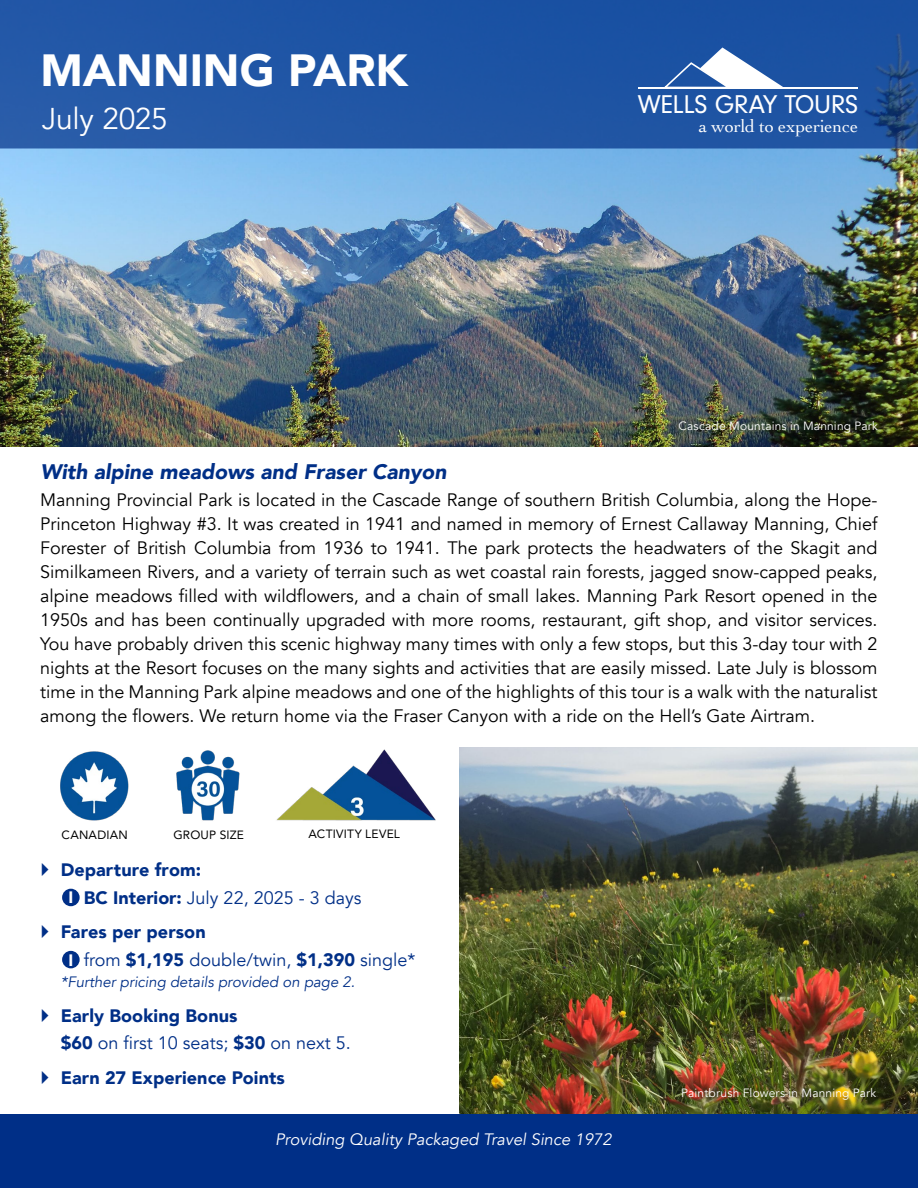
<style>
.page{position:relative;width:918px;height:1188px;background:#fff}
.page>*{position:absolute;margin:0;border:0;box-sizing:border-box;transform-origin:0 0}
.t1{font:900 45px "Avenir";color:#fff}
.t2{font:30px "Avenir";letter-spacing:-.01em;color:#fff}
.t3{font:26.7px "Neuzeit Gro";letter-spacing:-.015em;color:#fff}
.t4{font:italic 900 21px "Avenir";color:#002f87}
.t5{font:18.15px "Cochin";letter-spacing:-.005em;color:#fff}
.t6{font:18px/24px "Avenir";color:#000;text-align:justify}
.t7{font:900 18px/27.8px "Avenir";letter-spacing:.005em;color:#002f87}
.t8{font:italic 16.5px "Avenir";color:#fff}
.t9{font:900 16.5px "Avenir";color:#fff}
.t10{font:italic 15px "Avenir";color:#002f87}
.t11{font:12px "Avenir";letter-spacing:.015em;color:#fff}
.t12{font:12px "Avenir";letter-spacing:.02em;color:#000}
.s1{font-weight:400}
</style>
<div class="page">
<img style="left:276px;top:749px;width:160px;height:72px">
<img style="left:0;top:148px;width:918px;height:298px">
<img style="left:459px;top:747px;width:459px;height:368px">
<div style="left:62px;top:889px;width:18px;height:17px;background:#002f87;border-radius:50%"></div>
<div style="left:62px;top:951px;width:18px;height:17px;background:#002f87;border-radius:50%"></div>
<div style="left:0;top:0;width:918px;height:148px;background:#1f55a4"></div>
<div style="left:0;top:1115px;width:918px;height:73px;background:#002f87"></div>
<hr style="left:638px;top:87px;width:219px;height:1px;background:#fff">
<svg style="left:663px;top:47px;width:121px;height:42px"></svg>
<img style="left:60px;top:751px;width:69px;height:70px">
<img style="left:176px;top:750px;width:64px;height:71px">
<h1 class="t1" style="left:40px;top:31px;width:369px">MANNING PARK</h1>
<h2 class="t2" style="left:42px;top:101px;width:127px">July 2025</h2>
<p class="t4" style="left:40px;top:454px;width:407px">With alpine meadows and Fraser Canyon</p>
<h3 class="t3" style="left:638px;top:90px;width:222px">WELLS GRAY TOURS</h3>
<p class="t5" style="left:699px;top:114px;width:161px">a world to experience</p>
<p class="t11" style="left:678px;top:419px;width:201px">Cascade Mountains in Manning Park</p>
<p class="t6" style="left:40px;top:489px;width:839px">Manning Provincial Park is located in the Cascade Range of southern British Columbia, along the Hope-Princeton Highway #3. It was created in 1941 and named in memory of Ernest Callaway Manning, Chief Forester of British Columbia from 1936 to 1941. The park protects the headwaters of the Skagit and Similkameen Rivers, and a variety of terrain such as wet coastal rain forests, jagged snow-capped peaks, alpine meadows filled with wildflowers, and a chain of small lakes. Manning Park Resort opened in the 1950s and has been continually upgraded with more rooms, restaurant, gift shop, and visitor services.<br>You have probably driven this scenic highway many times with only a few stops, but this 3-day tour with 2 nights at the Resort focuses on the many sights and activities that are easily missed. Late July is blossom time in the Manning Park alpine meadows and one of the highlights of this tour is a walk with the naturalist among the flowers. We return home via the Fraser Canyon with a ride on the Hell’s Gate Airtram.</p>
<p class="t12" style="left:309px;top:825px;width:93px">ACTIVITY LEVEL</p>
<p class="t7" style="left:84px;top:856px;width:279px;text-indent:-23px">Departure from:<br>BC Interior: <span class="s1">July 22, 2025 - 3 days</span></p>
<p class="t7" style="left:84px;top:918px;width:333px;text-indent:-23px">Fares per person<br><span class="s1">from</span> $1,195 <span class="s1">double/twin,</span> $1,390 <span class="s1">single*</span></p>
<p class="t10" style="left:61px;top:973px;width:296px">*Further pricing details provided on page 2.</p>
<p class="t7" style="left:61px;top:1001px;width:291px">Early Booking Bonus<br>$60 <span class="s1">on first 10 seats;</span> $30 <span class="s1">on next 5.</span></p>
<p class="t7" style="left:61px;top:1063px;width:226px">Earn 27 Experience Points</p>
<p class="t12" style="left:62px;top:825px;width:68px">CANADIAN</p>
<p class="t12" style="left:173px;top:825px;width:72px">GROUP SIZE</p>
<p class="t9" style="left:68px;top:884px;width:6px">I</p>
<p class="t9" style="left:68px;top:946px;width:6px">I</p>
<p class="t8" style="left:275px;top:1130px;width:338px">Providing Quality Packaged Travel Since 1972</p>
<p class="t11" style="left:681px;top:1086px;width:197px">Paintbrush Flowers in Manning Park</p>
</div>
